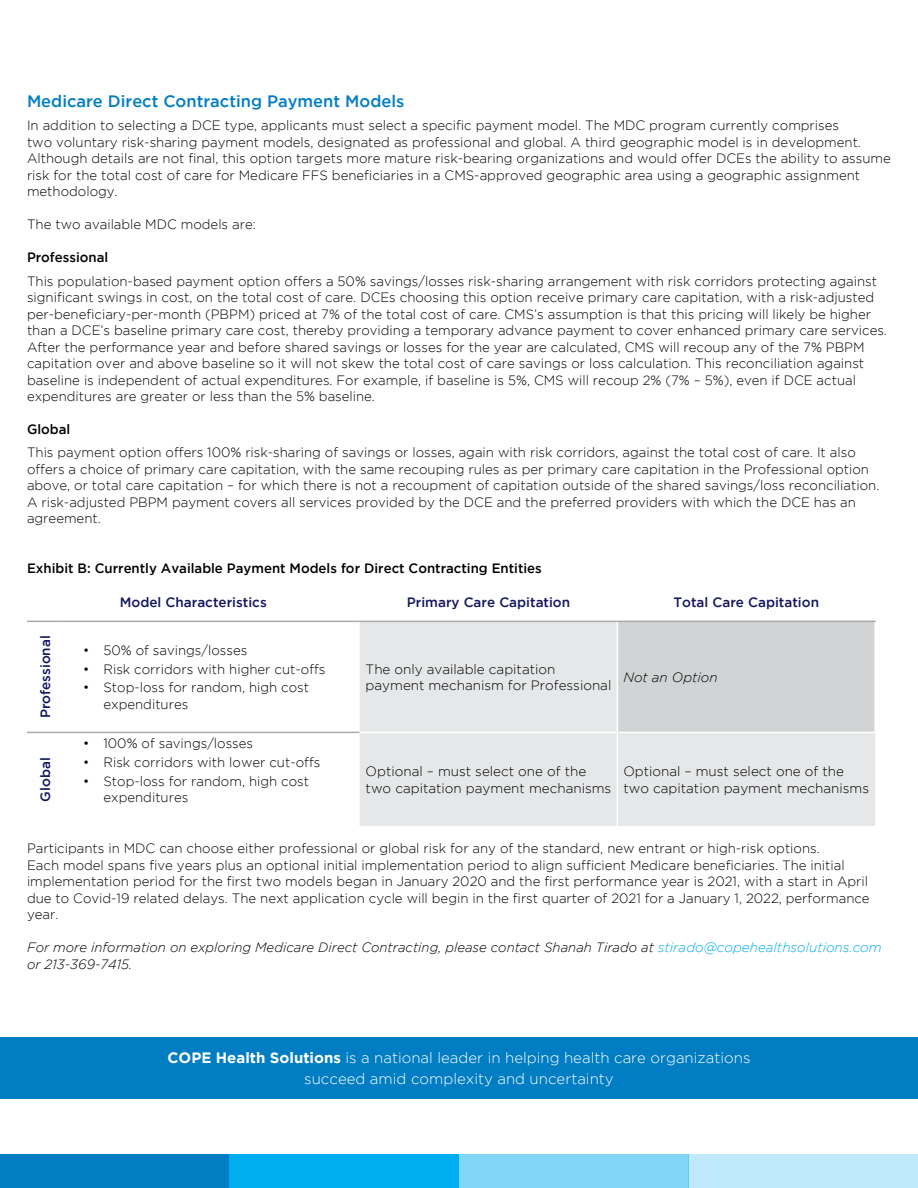
<style>
.page{position:relative;width:918px;height:1188px;background:#fff}
.page>*{position:absolute;margin:0;border:0;box-sizing:border-box;transform-origin:0 0}
.t1{font:500 16.5px "Gotham";color:#007dc3}
.t2{font:300 15px/21px "Gotham";color:#fff;text-align:center}
.t3{font:300 13.5px/16.5px "Gotham";color:#000}
.t4{font:italic 300 13.5px/16.6px "Gotham";color:#000}
.t5{font:500 13.5px "Gotham";color:#000}
.t6{font:500 13.5px "Gotham";color:#11175e}
.s1{color:#00aeef}
.s2{font-weight:700}
</style>
<div class="page">
<div style="left:0;top:1037px;width:918px;height:61px;background:#007dc3"></div>
<div style="left:0;top:1154px;width:230px;height:34px;background:#007dc3"></div>
<div style="left:459px;top:1154px;width:229px;height:34px;background:#80d6f7"></div>
<div style="left:230px;top:1154px;width:229px;height:34px;background:#00aeef"></div>
<div style="left:688px;top:1154px;width:230px;height:34px;background:#c0eafb"></div>
<div style="left:360px;top:622px;width:515px;height:204px;background:#e6e7e8"></div>
<div style="left:617px;top:621px;width:258px;height:111px;background:#d1d3d4"></div>
<hr style="left:27px;top:621px;width:37px;height:1px;background:#a7a9ac">
<hr style="left:64px;top:621px;width:296px;height:1px;background:#a7a9ac">
<hr style="left:360px;top:621px;width:257px;height:1px;background:#a7a9ac">
<hr style="left:617px;top:621px;width:259px;height:1px;background:#a7a9ac">
<hr style="left:27px;top:732px;width:37px;height:1px;background:#a7a9ac">
<hr style="left:64px;top:732px;width:296px;height:1px;background:#a7a9ac">
<hr style="left:874px;top:622px;width:2px;height:110px;background:#fff">
<hr style="left:360px;top:732px;width:258px;height:1px;background:#fff">
<hr style="left:618px;top:732px;width:258px;height:1px;background:#fff">
<hr style="left:617px;top:622px;width:1px;height:110px;background:#fff">
<hr style="left:617px;top:733px;width:1px;height:93px;background:#fff">
<p class="t1" style="left:27px;top:92px;width:379px">Medicare Direct Contracting Payment Models</p>
<p class="t3" style="left:27px;top:117px;width:865px">In addition to selecting a DCE type, applicants must select a specific payment model. The MDC program currently comprises<br>two voluntary risk-sharing payment models, designated as professional and global. A third geographic model is in development.<br>Although details are not final, this option targets more mature risk-bearing organizations and would offer DCEs the ability to assume risk for the total cost of care for Medicare FFS beneficiaries in a CMS-approved geographic area using a geographic assignment methodology.</p>
<p class="t3" style="left:27px;top:216px;width:230px">The two available MDC models are:</p>
<p class="t5" style="left:27px;top:250px;width:83px">Professional</p>
<p class="t3" style="left:27px;top:272px;width:862px">This population-based payment option offers a 50% savings/losses risk-sharing arrangement with risk corridors protecting against significant swings in cost, on the total cost of care. DCEs choosing this option receive primary care capitation, with a risk-adjusted per-beneficiary-per-month (PBPM) priced at 7% of the total cost of care. CMS’s assumption is that this pricing will likely be higher than a DCE’s baseline primary care cost, thereby providing a temporary advance payment to cover enhanced primary care services.<br>After the performance year and before shared savings or losses for the year are calculated, CMS will recoup any of the 7% PBPM capitation over and above baseline so it will not skew the total cost of care savings or loss calculation. This reconciliation against baseline is independent of actual expenditures. For example, if baseline is 5%, CMS will recoup 2% (7% – 5%), even if DCE actual expenditures are greater or less than the 5% baseline.</p>
<p class="t5" style="left:27px;top:422px;width:45px">Global</p>
<p class="t3" style="left:27px;top:444px;width:854px">This payment option offers 100% risk-sharing of savings or losses, again with risk corridors, against the total cost of care. It also offers a choice of primary care capitation, with the same recouping rules as per primary care capitation in the Professional option above, or total care capitation – for which there is not a recoupment of capitation outside of the shared savings/loss reconciliation.<br>A risk-adjusted PBPM payment covers all services provided by the DCE and the preferred providers with which the DCE has an agreement.</p>
<p class="t5" style="left:27px;top:560px;width:516px">Exhibit B: Currently Available Payment Models for Direct Contracting Entities</p>
<p class="t6" style="left:120px;top:595px;width:148px">Model Characteristics</p>
<p class="t6" style="left:407px;top:595px;width:165px">Primary Care Capitation</p>
<p class="t6" style="left:674px;top:595px;width:147px">Total Care Capitation</p>
<p class="t6" style="left:38px;top:718px;width:85px;rotate:-90deg">Professional</p>
<p class="t3" style="left:83px;top:642px;width:166px">• 50% of savings/losses</p>
<p class="t3" style="left:83px;top:660px;width:244px">• Risk corridors with higher cut-offs</p>
<p class="t3" style="left:103px;top:679px;width:207px;text-indent:-20px">• Stop-loss for random, high cost expenditures</p>
<p class="t3" style="left:366px;top:660px;width:247px">The only available capitation payment mechanism for Professional</p>
<p class="t4" style="left:623px;top:669px;width:96px">Not an Option</p>
<p class="t6" style="left:38px;top:802px;width:46px;rotate:-90deg">Global</p>
<p class="t3" style="left:83px;top:735px;width:171px">• 100% of savings/losses</p>
<p class="t3" style="left:83px;top:754px;width:239px">• Risk corridors with lower cut-offs</p>
<p class="t3" style="left:103px;top:772px;width:207px;text-indent:-20px">• Stop-loss for random, high cost expenditures</p>
<p class="t3" style="left:366px;top:763px;width:247px">Optional – must select one of the two capitation payment mechanisms</p>
<p class="t3" style="left:623px;top:763px;width:247px">Optional – must select one of the two capitation payment mechanisms</p>
<p class="t3" style="left:27px;top:840px;width:844px">Participants in MDC can choose either professional or global risk for any of the standard, new entrant or high-risk options.<br>Each model spans five years plus an optional initial implementation period to align sufficient Medicare beneficiaries. The initial implementation period for the first two models began in January 2020 and the first performance year is 2021, with a start in April due to Covid-19 related delays. The next application cycle will begin in the first quarter of 2021 for a January 1, 2022, performance year.</p>
<p class="t4" style="left:27px;top:939px;width:856px">For more information on exploring Medicare Direct Contracting, please contact Shanah Tirado at <span class="s1">stirado@copehealthsolutions.com </span>or 213-369-7415.</p>
<p class="t2" style="left:168px;top:1047px;width:584px"><span class="s2">COPE Health Solutions</span> is a national leader in helping health care organizations succeed amid complexity and uncertainty</p>
</div>
